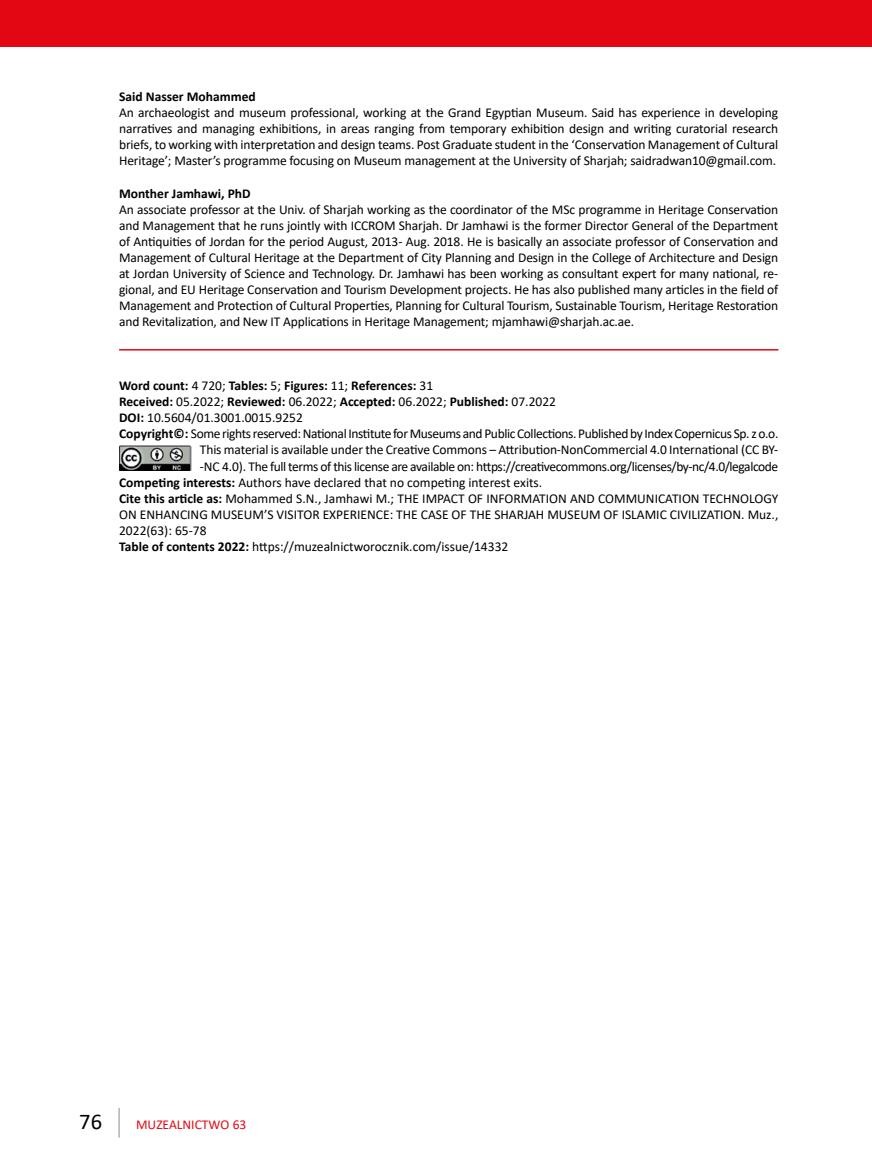
<style>
.page{position:relative;width:872px;height:1170px;background:#fff}
.page>*{position:absolute;margin:0;border:0;box-sizing:border-box;transform-origin:0 0}
.t1{font:22.5px "Calibri";color:#000}
.t2{font:13.5px/16px "Calibri";letter-spacing:-.01em;color:#000;text-align:justify}
.t3{font:13.5px "Calibri";letter-spacing:-.03em;color:#000}
.t4{font:700 13.5px "Calibri";color:#000}
.t5{font:13.5px "Calibri";color:#e30613}
.s1{font-weight:400}
.s2{font-weight:700}
</style>
<div class="page">
<hr style="left:118px;top:1107px;width:2px;height:30px;background:#b3b2b2">
<div style="left:0;top:0;width:872px;height:47px;background:#e30613"></div>
<hr style="left:119px;top:349px;width:659px;height:1px;background:#e30613">
<img style="left:119px;top:445px;width:72px;height:25px">
<p class="t4" style="left:119px;top:87px;width:138px">Said Nasser Mohammed</p>
<p class="t2" style="left:119px;top:104px;width:660px">An archaeologist and museum professional, working at the Grand Egyptian Museum. Said has experience in developing narratives and managing exhibitions, in areas ranging from temporary exhibition design and writing curatorial research briefs, to working with interpretation and design teams. Post Graduate student in the ‘Conservation Management of Cultural Heritage’; Master’s programme focusing on Museum management at the University of Sharjah; saidradwan10@gmail.com.</p>
<p class="t4" style="left:119px;top:183px;width:133px">Monther Jamhawi, PhD</p>
<p class="t2" style="left:119px;top:201px;width:661px">An associate professor at the Univ. of Sharjah working as the coordinator of the MSc programme in Heritage Conservation and Management that he runs jointly with ICCROM Sharjah. Dr Jamhawi is the former Director General of the Department of Antiquities of Jordan for the period August, 2013- Aug. 2018. He is basically an associate professor of Conservation and Management of Cultural Heritage at the Department of City Planning and Design in the College of Architecture and Design at Jordan University of Science and Technology. Dr. Jamhawi has been working as consultant expert for many national, re&shy;gional, and EU Heritage Conservation and Tourism Development projects. He has also published many articles in the field of Management and Protection of Cultural Properties, Planning for Cultural Tourism, Sustainable Tourism, Heritage Restoration and Revitalization, and New IT Applications in Heritage Management; mjamhawi@sharjah.ac.ae.</p>
<p class="t4" style="left:119px;top:376px;width:316px">Word count: <span class="s1">4 720;</span> Tables: <span class="s1">5;</span> Figures: <span class="s1">11;</span> References: <span class="s1">31</span></p>
<p class="t4" style="left:119px;top:392px;width:438px">Received: <span class="s1">05.2022;</span> Reviewed: <span class="s1">06.2022;</span> Accepted: <span class="s1">06.2022;</span> Published: <span class="s1">07.2022</span></p>
<p class="t2" style="left:119px;top:409px;width:185px"><span class="s2">DOI:</span> 10.5604/01.3001.0015.9252</p>
<p class="t3" style="left:119px;top:424px;width:661px"><span class="s2">Copyright©:</span> Some rights reserved: National Institute for Museums and Public Collections. Published by Index Copernicus Sp. z o.o.</p>
<p class="t2" style="left:200px;top:441px;width:580px">This material is available under the Creative Commons – Attribution-NonCommercial 4.0 International (CC BY-</p>
<p class="t3" style="left:200px;top:456px;width:580px">-NC 4.0). The full terms of this license are available on: https://creativecommons.org/licenses/by-nc/4.0/legalcode</p>
<p class="t2" style="left:119px;top:473px;width:425px"><span class="s2">Competing interests:</span> Authors have declared that no competing interest exits.</p>
<p class="t2" style="left:119px;top:490px;width:661px"><span class="s2">Cite this article as:</span> Mohammed S.N., Jamhawi M.; THE IMPACT OF INFORMATION AND COMMUNICATION TECHNOLOGY</p>
<p class="t2" style="left:119px;top:506px;width:661px">ON ENHANCING MUSEUM’S VISITOR EXPERIENCE: THE CASE OF THE SHARJAH MUSEUM OF ISLAMIC CIVILIZATION. Muz.,</p>
<p class="t2" style="left:119px;top:522px;width:89px">2022(63): 65-78</p>
<p class="t2" style="left:119px;top:538px;width:391px"><span class="s2">Table of contents 2022:</span> https://muzealnictworocznik.com/issue/14332</p>
<h1 class="t1" style="left:79px;top:1105px;width:24px">76</h1>
<p class="t5" style="left:136px;top:1115px;width:112px">MUZEALNICTWO 63</p>
</div>
